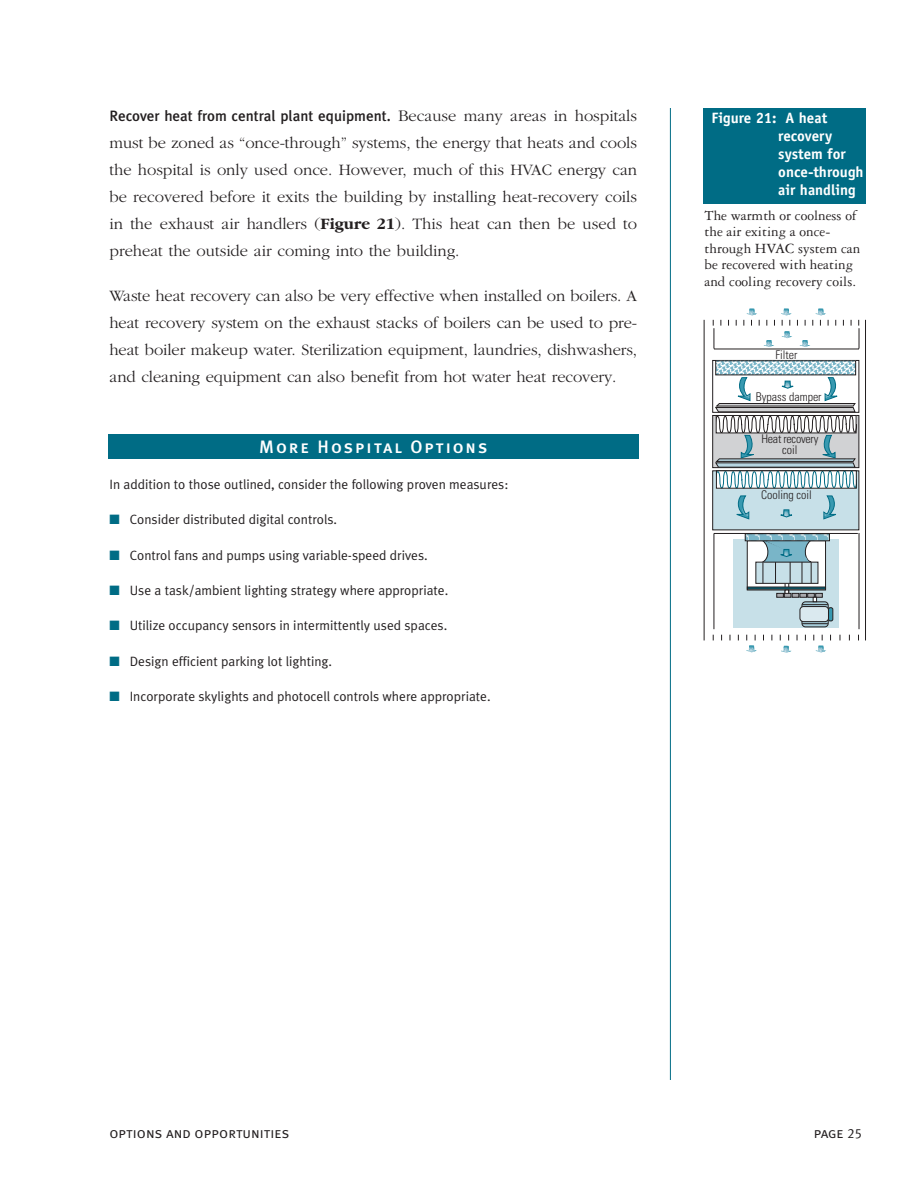
<style>
.page{position:relative;width:918px;height:1188px;background:#fff}
.page>*{position:absolute;margin:0;border:0;box-sizing:border-box;transform-origin:0 0}
.t1{font:18px "Meta Plus Medium Caps";letter-spacing:.105em;color:#fff}
.t2{font:300 16.5px/27px "Garamond";letter-spacing:-.005em;color:#231f20;text-align:justify}
.t3{font:15px/16.5px "Garamond Three";color:#231f20}
.t4{font:500 15px "Meta Plus";color:#231f20}
.t5{font:700 15px/18px "Officina Sans";color:#fff}
.t6{font:15px "Meta Plus Normal Caps";color:#231f20}
.t7{font:13.5px "Meta Plus Normal";color:#231f20}
.t8{font:300 condensed 12px "Univers";color:#231f20}
.t9{font:300 condensed 12px/10.5px "Univers";letter-spacing:-.02em;color:#231f20;text-align:center}
.s1{font-family:"Garamond";font-weight:300;font-size:16.5px}
.s2{font-weight:700}
.s3{color:#006c85}
.s4{font-size:13.5px}
</style>
<div class="page">
<hr style="left:670px;top:108px;width:1px;height:972px;background:#006c85">
<div style="left:734px;top:539px;width:105px;height:89px;background:#c7e0e8"></div>
<div style="left:712px;top:471px;width:147px;height:59px;background:#c7e0e8;border:1px solid #231f20"></div>
<div style="left:713px;top:360px;width:146px;height:53px;border:1px solid #231f20"></div>
<div style="left:713px;top:415px;width:146px;height:53px;background:#d1d2d4"></div>
<div style="left:802px;top:602px;width:26px;height:25px;background:#92b2be;border:1px solid #231f20;border-radius:4px"></div>
<div style="left:747px;top:541px;width:79px;height:49px;background:#fff;border:1px solid #231f20"></div>
<svg style="left:828px;top:608px;width:5px;height:13px"></svg>
<div style="left:800px;top:606px;width:29px;height:16px;background:#dae9ef;border:1px solid #231f20;border-radius:4px"></div>
<svg style="left:802px;top:623px;width:26px;height:1px"></svg>
<div style="left:747px;top:587px;width:79px;height:2px;background:#006c85;border:1px solid #231f20"></div>
<svg style="left:763px;top:340px;width:11px;height:7px"></svg>
<svg style="left:715px;top:361px;width:141px;height:170px"></svg>
<svg style="left:745px;top:534px;width:85px;height:7px"></svg>
<div style="left:756px;top:562px;width:62px;height:22px;background:#c7e0e8"></div>
<svg style="left:759px;top:538px;width:69px;height:67px"></svg>
<hr style="left:704px;top:320px;width:1px;height:320px;background:#231f20">
<hr style="left:865px;top:320px;width:1px;height:320px;background:#231f20">
<hr style="left:714px;top:349px;width:145px;height:1px;background:#231f20">
<svg style="left:713px;top:320px;width:2px;height:29px"></svg>
<svg style="left:744px;top:308px;width:16px;height:18px"></svg>
<svg style="left:781px;top:308px;width:48px;height:39px"></svg>
<svg style="left:858px;top:320px;width:2px;height:29px"></svg>
<hr style="left:714px;top:533px;width:1px;height:96px;background:#231f20">
<hr style="left:859px;top:533px;width:1px;height:96px;background:#231f20">
<hr style="left:714px;top:533px;width:144px;height:1px;background:#231f20">
<svg style="left:746px;top:635px;width:11px;height:17px"></svg>
<svg style="left:781px;top:646px;width:11px;height:7px"></svg>
<svg style="left:814px;top:635px;width:17px;height:18px"></svg>
<div style="left:703px;top:108px;width:163px;height:96px;background:#006c85"></div>
<div style="left:108px;top:435px;width:531px;height:24px;background:#006c85"></div>
<p class="t4" style="left:110px;top:110px;width:529px">Recover heat from central plant equipment. <span class="s1">Because many areas in hospitals</span></p>
<p class="t2" style="left:110px;top:131px;width:529px">must be zoned as “once-through” systems, the energy that heats and cools the hospital is only used once. However, much of this HVAC energy can be recovered before it exits the building by installing heat-recovery coils in the exhaust air handlers (<span class="s2">Figure 21</span>). This heat can then be used to preheat the outside air coming into the building.</p>
<p class="t2" style="left:110px;top:284px;width:529px">Waste heat recovery can also be very effective when installed on boilers. A heat recovery system on the exhaust stacks of boilers can be used to pre&shy;heat boiler makeup water. Sterilization equipment, laundries, dishwashers, and cleaning equipment can also benefit from hot water heat recovery.</p>
<p class="t1" style="left:259px;top:436px;width:230px">More Hospital Options</p>
<p class="t7" style="left:110px;top:479px;width:400px">In addition to those outlined, consider the following proven measures:</p>
<p class="t7" style="left:110px;top:514px;width:229px"><span class="s3">■</span> Consider distributed digital controls.</p>
<p class="t7" style="left:110px;top:550px;width:320px"><span class="s3">■</span> Control fans and pumps using variable-speed drives.</p>
<p class="t7" style="left:110px;top:585px;width:340px"><span class="s3">■</span> Use a task/ambient lighting strategy where appropriate.</p>
<p class="t7" style="left:110px;top:621px;width:339px"><span class="s3">■</span> Utilize occupancy sensors in intermittently used spaces.</p>
<p class="t7" style="left:110px;top:656px;width:224px"><span class="s3">■</span> Design efficient parking lot lighting.</p>
<p class="t7" style="left:110px;top:692px;width:383px"><span class="s3">■</span> Incorporate skylights and photocell controls where appropriate.</p>
<p class="t5" style="left:778px;top:110px;width:87px;text-indent:-67px">Figure 21: A heat recovery system for once-through air handling</p>
<p class="t3" style="left:705px;top:208px;width:157px">The warmth or coolness of the air exiting a once&shy;through HVAC system can be recovered with heating and cooling recovery coils.</p>
<p class="t8" style="left:775px;top:351px;width:23px">Filter</p>
<p class="t8" style="left:756px;top:392px;width:67px">Bypass damper</p>
<p class="t9" style="left:761px;top:435px;width:59px">Heat recovery coil</p>
<p class="t8" style="left:761px;top:490px;width:52px">Cooling coil</p>
<p class="t6" style="left:110px;top:1124px;width:182px">options and opportunities</p>
<p class="t6" style="left:814px;top:1124px;width:50px">page <span class="s4">25</span></p>
</div>
